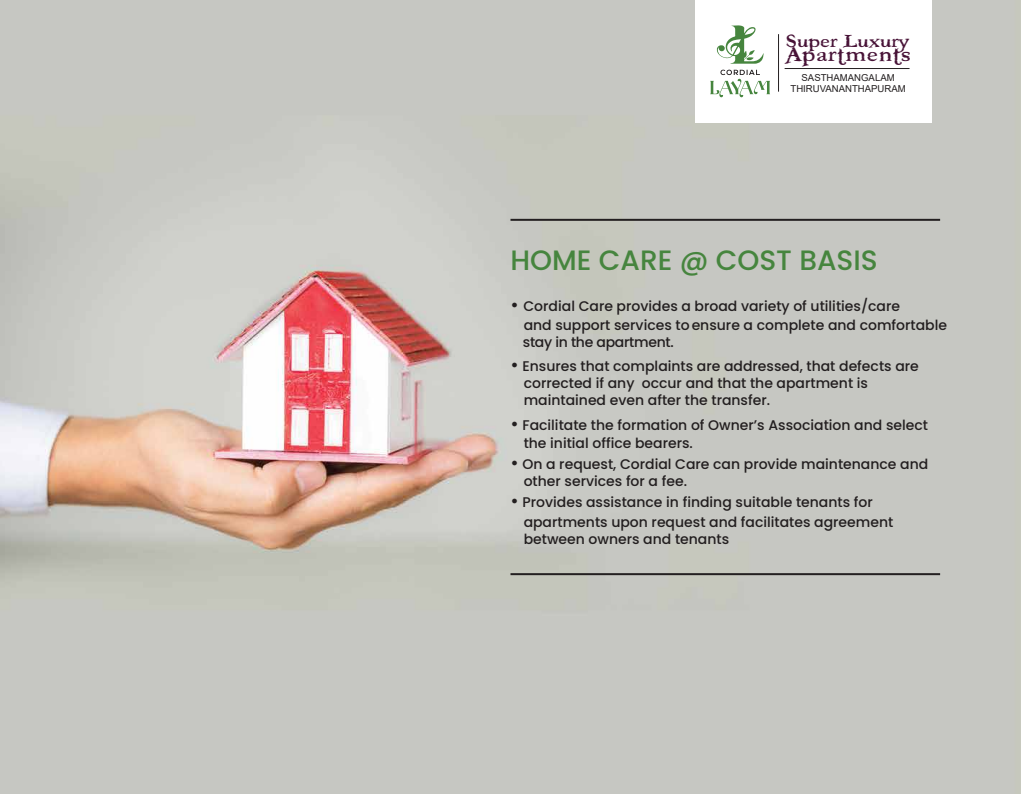
<style>
.page{position:relative;width:1021px;height:794px;background:#fff}
.page>*{position:absolute;margin:0;border:0;box-sizing:border-box;transform-origin:0 0}
.t1{font:29.1px "Booter Five Zero";letter-spacing:.02em;color:#471236}
.t2{font:500 28px "Poppins";color:#46853e}
.t3{font:25.6px "Booter Five Zero";color:#471236}
.t4{font:500 14px/17.2px "Poppins";color:#231f20}
.t5{font:500 14px "Poppins";letter-spacing:-.02em;color:#231f20}
.t6{font:9.6px/11px "Arial";color:#231f20;text-align:center}
.s1{font-size:18px}
</style>
<div class="page">
<img style="left:0;top:0;width:1020px;height:794px">
<div style="left:695px;top:0;width:236px;height:123px;background:#fff"></div>
<svg style="left:710px;top:25px;width:60px;height:72px"></svg>
<hr style="left:778px;top:34px;width:1px;height:58px;background:#231f20">
<hr style="left:784px;top:68px;width:125px;height:1px;background:#231f20">
<hr style="left:510px;top:219px;width:430px;height:2px;background:#231f20">
<hr style="left:510px;top:573px;width:430px;height:2px;background:#231f20">
<h3 class="t3" style="left:785px;top:28px;width:125px">Super Luxury</h3>
<h1 class="t1" style="left:785px;top:40px;width:127px">Apartments</h1>
<p class="t6" style="left:790px;top:72px;width:117px">SASTHAMANGALAM<br>THIRUVANANTHAPURAM</p>
<h2 class="t2" style="left:510px;top:243px;width:369px">HOME CARE @ COST BASIS</h2>
<p class="t4" style="left:523px;top:296px;width:425px;line-height:19.2px;text-indent:-13px"><span class="s1">•</span> Cordial Care provides a broad variety of utilities/care<br>and support services toensure a complete and comfortable</p>
<p class="t5" style="left:523px;top:334px;width:152px">stay in the apartment.</p>
<p class="t4" style="left:523px;top:357px;width:396px;text-indent:-13px"><span class="s1">•</span> Ensures that complaints are addressed, that defects are corrected if any occur and that the apartment is maintained even after the transfer.</p>
<p class="t4" style="left:523px;top:417px;width:406px;text-indent:-13px"><span class="s1">•</span> Facilitate the formation of Owner’s Association and select the initial office bearers.</p>
<p class="t4" style="left:523px;top:455px;width:406px;text-indent:-13px"><span class="s1">•</span> On a request, Cordial Care can provide maintenance and other services for a fee.</p>
<p class="t4" style="left:523px;top:493px;width:371px;line-height:19.2px;text-indent:-13px"><span class="s1">•</span> Provides assistance in finding suitable tenants for apartments upon request and facilitates agreement</p>
<p class="t4" style="left:523px;top:530px;width:207px">between owners and tenants</p>
</div>
